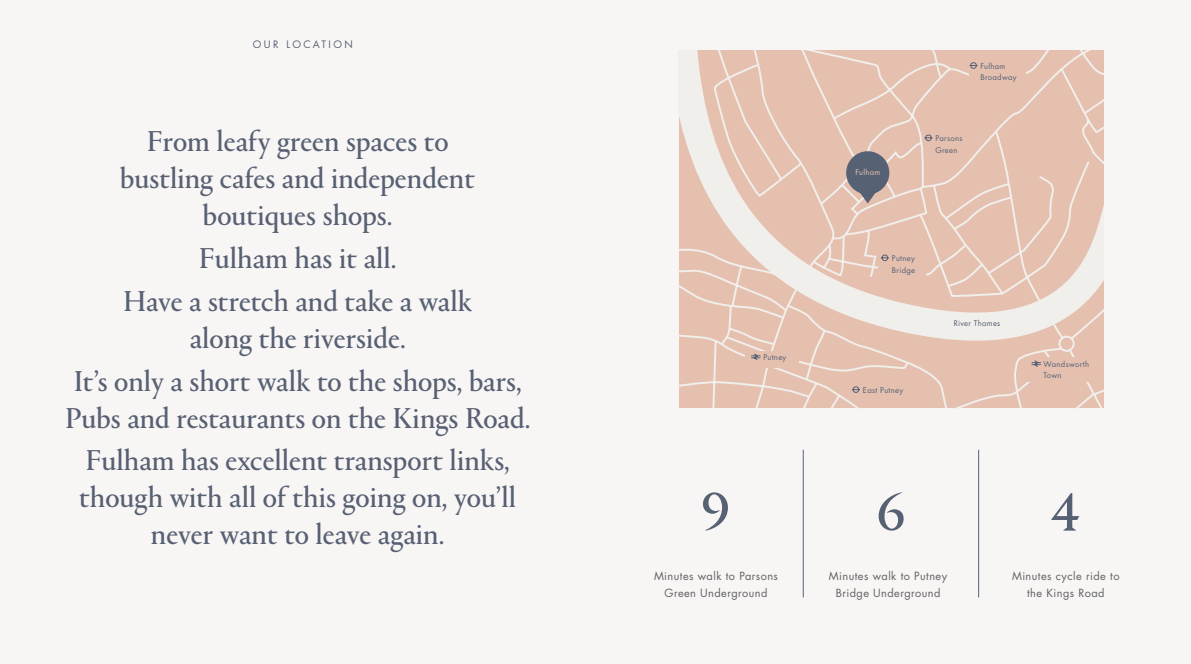
<style>
.page{position:relative;width:1191px;height:664px;background:#fff}
.page>*{position:absolute;margin:0;border:0;box-sizing:border-box;transform-origin:0 0}
.t1{font:56px "Portrait Regular 2";color:#566174}
.t2{font:30px/37px "Portrait Regular 2";color:#576173;text-align:center}
.t3{font:11px/17px "Futura LT Pro";letter-spacing:.04em;color:#626262;text-align:center}
.t4{font:10px "Futura LT Pro";letter-spacing:.24em;color:#576173}
.t5{font:7.7px/11.5px "Futura LT Pro";letter-spacing:.04em;color:#566174}
.t6{font:7.7px "Futura LT Pro";letter-spacing:.04em;color:#e5c0af}
</style>
<div class="page">
<div style="left:0;top:0;width:1191px;height:663px;background:#f8f5f5"></div>
<hr style="left:803px;top:449px;width:1px;height:148px;background:#566174">
<hr style="left:978px;top:449px;width:1px;height:148px;background:#566174">
<svg style="left:679px;top:50px;width:424px;height:291px;background:#e6c7b8"></svg>
<svg style="left:679px;top:137px;width:372px;height:271px"></svg>
<div style="left:969px;top:62px;width:57px;height:24px;background:#e5c0af"></div>
<svg style="left:969px;top:62px;width:9px;height:7px"></svg>
<div style="left:924px;top:135px;width:47px;height:19px;background:#e5c0af"></div>
<svg style="left:923px;top:134px;width:10px;height:7px"></svg>
<div style="left:878px;top:252px;width:47px;height:24px;background:#e5c0af"></div>
<svg style="left:881px;top:254px;width:8px;height:7px"></svg>
<div style="left:849px;top:383px;width:70px;height:16px;background:#e5c0af"></div>
<svg style="left:852px;top:386px;width:8px;height:7px"></svg>
<div style="left:1026px;top:357px;width:70px;height:24px;background:#e5c0af"></div>
<svg style="left:1031px;top:360px;width:10px;height:7px"></svg>
<div style="left:846px;top:151px;width:43px;height:43px;background:#566174;border-radius:50%"></div>
<svg style="left:856px;top:191px;width:22px;height:12px"></svg>
<div style="left:745px;top:350px;width:54px;height:17px;background:#e5c0af"></div>
<svg style="left:751px;top:353px;width:10px;height:7px"></svg>
<p class="t4" style="left:253px;top:37px;width:101px">OUR LOCATION</p>
<p class="t5" style="left:980px;top:60px;width:38px">Fulham<br>Broadway</p>
<p class="t2" style="left:120px;top:122px;width:356px">From leafy green spaces to bustling cafes and independent boutiques shops.</p>
<p class="t2" style="left:123px;top:236px;width:350px;line-height:42.8px">Fulham has it all.<br>Have a stretch and take a walk</p>
<p class="t2" style="left:74px;top:315px;width:449px;line-height:42.8px">along the riverside.<br>It’s only a short walk to the shops, bars,</p>
<p class="t2" style="left:65px;top:395px;width:467px;line-height:42.8px">Pubs and restaurants on the Kings Road.<br>Fulham has excellent transport links,</p>
<p class="t2" style="left:79px;top:478px;width:438px">though with all of this going on, you’ll never want to leave again.</p>
<h1 class="t1" style="left:701px;top:474px;width:31px">9</h1>
<h1 class="t1" style="left:876px;top:474px;width:31px">6</h1>
<h1 class="t1" style="left:1051px;top:474px;width:30px">4</h1>
<p class="t3" style="left:829px;top:567px;width:120px">Minutes walk to Putney<br>Bridge Underground</p>
<p class="t5" style="left:935px;top:132px;width:28px">Parsons<br>Green</p>
<p class="t6" style="left:855px;top:167px;width:26px">Fulham</p>
<p class="t5" style="left:892px;top:252px;width:25px">Putney<br>Bridge</p>
<p class="t5" style="left:953px;top:317px;width:48px">River Thames</p>
<p class="t5" style="left:763px;top:351px;width:24px">Putney</p>
<p class="t5" style="left:1043px;top:358px;width:47px">Wandsworth<br>Town</p>
<p class="t5" style="left:863px;top:384px;width:42px">East Putney</p>
<p class="t3" style="left:654px;top:567px;width:125px">Minutes walk to Parsons<br>Green Underground</p>
<p class="t3" style="left:1012px;top:567px;width:109px">Minutes cycle ride to the Kings Road</p>
</div>
